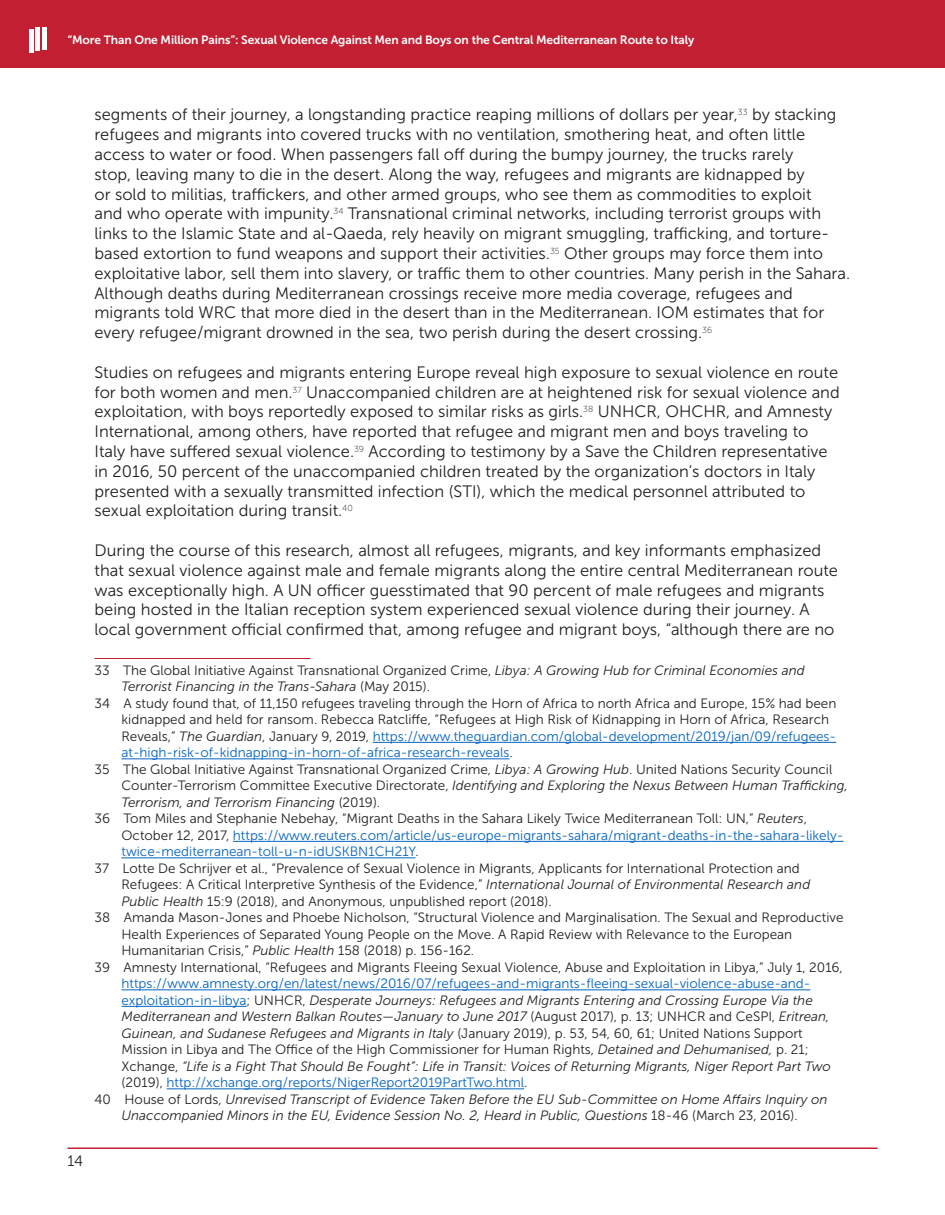
<style>
.page{position:relative;width:945px;height:1215px;background:#fff}
.page>*{position:absolute;margin:0;border:0;box-sizing:border-box;transform-origin:0 0}
.Body{font:16.5px/19.8px "Museo Sans 300";color:#231f20}
.t1{font:15px "Museo Sans 300";color:#231f20}
.MainBody_Footnote{font:13.5px/16.5px "Museo Sans 300";color:#231f20}
.MainBody_Footnote-2{font:italic 13.5px/16.5px "Museo Sans 300";color:#231f20}
.MainBody_Footnote-3{font:13.5px/16.5px "Museo Sans 300";color:#0563c1}
.t2{font:12px "Museo Sans 700";letter-spacing:-.01em;color:#fff}
.s1{font-style:normal}
.s2{font-style:italic}
.s3{color:#0563c1}
.s4{color:#231f20}
.s5{font-style:italic;color:#231f20}
.s6{font-style:normal;color:#0563c1}
</style>
<div class="page">
<div style="left:0;top:0;width:945px;height:68px;background:#c21f32"></div>
<div style="left:35px;top:28px;width:5px;height:23px;background:#fff"></div>
<div style="left:29px;top:29px;width:5px;height:24px;background:#fff"></div>
<div style="left:42px;top:27px;width:5px;height:22px;background:#fff"></div>
<hr style="left:68px;top:1148px;width:810px;height:1px;background:#c21f32">
<hr style="left:94px;top:658px;width:216px;height:1px;background:#c21f32">
<hr style="left:373px;top:742px;width:463px;height:1px;background:#0563c1">
<hr style="left:122px;top:759px;width:387px;height:1px;background:#0563c1">
<hr style="left:233px;top:841px;width:610px;height:1px;background:#0563c1">
<hr style="left:122px;top:858px;width:294px;height:1px;background:#0563c1">
<hr style="left:122px;top:990px;width:688px;height:1px;background:#0563c1">
<hr style="left:122px;top:1006px;width:125px;height:1px;background:#0563c1">
<hr style="left:167px;top:1089px;width:357px;height:1px;background:#0563c1">
<p class="t2" style="left:68px;top:33px;width:628px">“More Than One Million Pains”: Sexual Violence Against Men and Boys on the Central Mediterranean Route to Italy</p>
<p class="Body" style="left:94px;top:105px;width:757px">segments of their journey, a longstanding practice reaping millions of dollars per year,<sup>33</sup> by stacking refugees and migrants into covered trucks with no ventilation, smothering heat, and often little access to water or food. When passengers fall off during the bumpy journey, the trucks rarely<br>stop, leaving many to die in the desert. Along the way, refugees and migrants are kidnapped by<br>or sold to militias, traffickers, and other armed groups, who see them as commodities to exploit<br>and who operate with impunity.<sup>34</sup> Transnational criminal networks, including terrorist groups with links to the Islamic State and al-Qaeda, rely heavily on migrant smuggling, trafficking, and torture&shy;based extortion to fund weapons and support their activities.<sup>35</sup> Other groups may force them into exploitative labor, sell them into slavery, or traffic them to other countries. Many perish in the Sahara.<br>Although deaths during Mediterranean crossings receive more media coverage, refugees and migrants told WRC that more died in the desert than in the Mediterranean. IOM estimates that for every refugee/migrant drowned in the sea, two perish during the desert crossing.<sup>36</sup></p>
<p class="Body" style="left:94px;top:362px;width:747px">Studies on refugees and migrants entering Europe reveal high exposure to sexual violence en route for both women and men.<sup>37</sup> Unaccompanied children are at heightened risk for sexual violence and exploitation, with boys reportedly exposed to similar risks as girls.<sup>38</sup> UNHCR, OHCHR, and Amnesty International, among others, have reported that refugee and migrant men and boys traveling to Italy have suffered sexual violence.<sup>39</sup> According to testimony by a Save the Children representative in 2016, 50 percent of the unaccompanied children treated by the organization’s doctors in Italy presented with a sexually transmitted infection (STI), which the medical personnel attributed to sexual exploitation during transit.<sup>40</sup></p>
<p class="Body" style="left:94px;top:541px;width:745px">During the course of this research, almost all refugees, migrants, and key informants emphasized that sexual violence against male and female migrants along the entire central Mediterranean route was exceptionally high. A UN officer guesstimated that 90 percent of male refugees and migrants being hosted in the Italian reception system experienced sexual violence during their journey. A local government official confirmed that, among refugee and migrant boys, “although there are no</p>
<p class="MainBody_Footnote-2" style="left:122px;top:662px;width:685px;text-indent:-27px"><span class="s1">33 The Global Initiative Against Transnational Organized Crime,</span> Libya: A Growing Hub for Criminal Economies and<br>Terrorist Financing in the Trans-Sahara <span class="s1">(May 2015).</span></p>
<p class="MainBody_Footnote" style="left:122px;top:695px;width:716px;text-indent:-27px">34 A study found that, of 11,150 refugees traveling through the Horn of Africa to north Africa and Europe, 15% had been kidnapped and held for ransom. Rebecca Ratcliffe, “Refugees at High Risk of Kidnapping in Horn of Africa, Research Reveals,” <span class="s2">The Guardian</span>, January 9, 2019, <span class="s3">https://www.theguardian.com/global-development/2019/jan/09/refugees&shy;at-high-risk-of-kidnapping-in-horn-of-africa-research-reveals</span>.</p>
<p class="MainBody_Footnote" style="left:122px;top:761px;width:728px;text-indent:-27px">35 The Global Initiative Against Transnational Organized Crime, <span class="s2">Libya: A Growing Hub</span>. United Nations Security Council<br>Counter-Terrorism Committee Executive Directorate, <span class="s2">Identifying and Exploring the Nexus Between Human Trafficking,<br>Terrorism, and Terrorism Financing</span> (2019).</p>
<p class="MainBody_Footnote-3" style="left:122px;top:811px;width:723px;text-indent:-27px"><span class="s4">36 Tom Miles and Stephanie Nebehay, “Migrant Deaths in the Sahara Likely Twice Mediterranean Toll: UN,”</span> <span class="s5">Reuters</span><span class="s4">,<br>October 12, 2017,</span> https://www.reuters.com/article/us-europe-migrants-sahara/migrant-deaths-in-the-sahara-likely&shy;twice-mediterranean-toll-u-n-idUSKBN1CH21Y<span class="s4">.</span></p>
<p class="MainBody_Footnote" style="left:122px;top:860px;width:690px;text-indent:-27px">37 Lotte De Schrijver et al., “Prevalence of Sexual Violence in Migrants, Applicants for International Protection and<br>Refugees: A Critical Interpretive Synthesis of the Evidence,” <span class="s2">International Journal of Environmental Research and<br>Public Health</span> 15:9 (2018), and Anonymous, unpublished report (2018).</p>
<p class="MainBody_Footnote" style="left:122px;top:910px;width:724px;text-indent:-27px">38 Amanda Mason-Jones and Phoebe Nicholson, “Structural Violence and Marginalisation. The Sexual and Reproductive<br>Health Experiences of Separated Young People on the Move. A Rapid Review with Relevance to the European<br>Humanitarian Crisis,” <span class="s2">Public Health</span> 158 (2018) p. 156-162.</p>
<p class="MainBody_Footnote-2" style="left:122px;top:959px;width:723px;text-indent:-27px"><span class="s1">39 Amnesty International, “Refugees and Migrants Fleeing Sexual Violence, Abuse and Exploitation in Libya,” July 1, 2016, </span><span class="s6">https://www.amnesty.org/en/latest/news/2016/07/refugees-and-migrants-fleeing-sexual-violence-abuse-and&shy;exploitation-in-libya</span><span class="s1">; UNHCR,</span> Desperate Journeys: Refugees and Migrants Entering and Crossing Europe Via the Mediterranean and Western Balkan Routes—January to June 2017 <span class="s1">(August 2017), p. 13; UNHCR and CeSPI,</span> Eritrean, Guinean, and Sudanese Refugees and Migrants in Italy <span class="s1">(January 2019), p. 53, 54, 60, 61; United Nations Support Mission in Libya and The Office of the High Commissioner for Human Rights,</span> Detained and Dehumanised, <span class="s1">p. 21; Xchange,</span> “Life is a Fight That Should Be Fought”: Life in Transit: Voices of Returning Migrants, Niger Report Part Two <span class="s1">(2019),</span> <span class="s6">http://xchange.org/reports/NigerReport2019PartTwo.html</span><span class="s1">.</span></p>
<p class="MainBody_Footnote-2" style="left:94px;top:1091px;width:734px;text-align:center"><span class="s1">40 House of Lords,</span> Unrevised Transcript of Evidence Taken Before the EU Sub‑ Committee on Home Affairs Inquiry on<br>Unaccompanied Minors in the EU, Evidence Session No. 2, Heard in Public, Questions <span class="s1">18-46 (March 23, 2016).</span></p>
<p class="t1" style="left:68px;top:1153px;width:17px">14</p>
</div>
